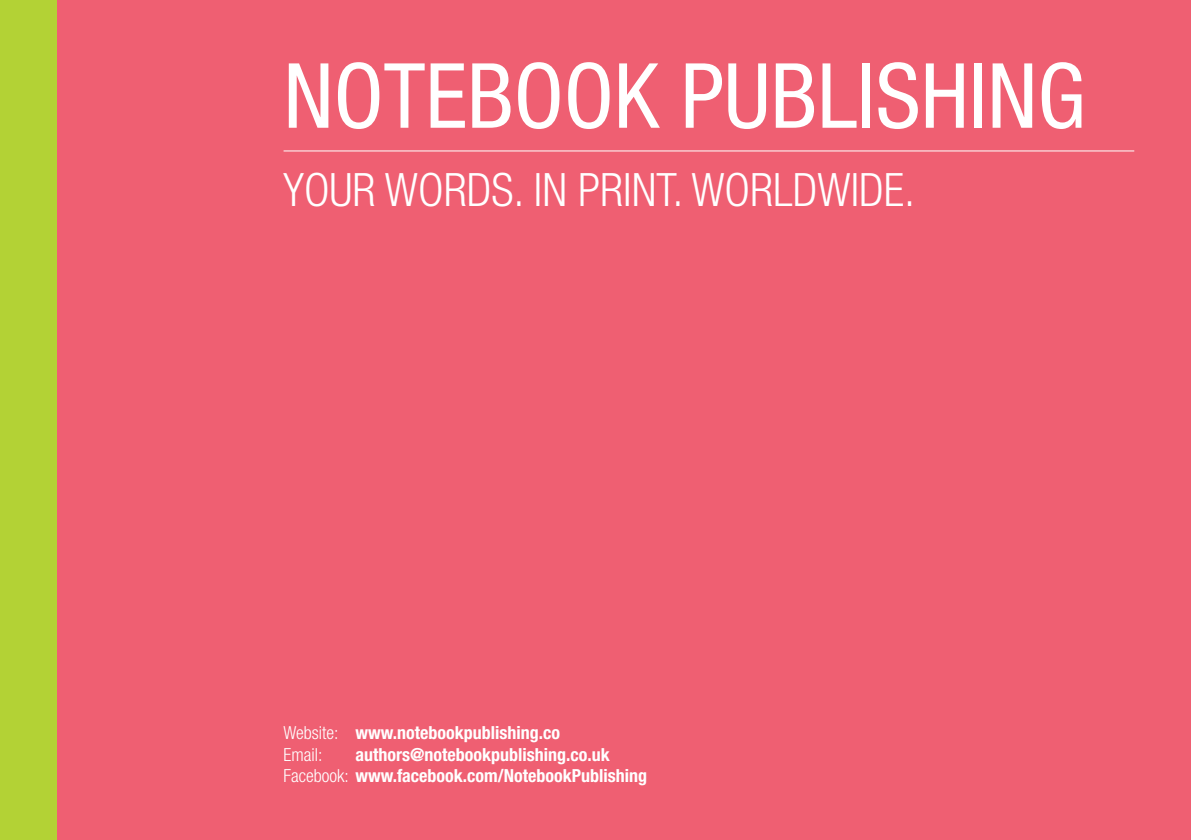
<style>
.page{position:relative;width:1191px;height:840px;background:#fff}
.page>*{position:absolute;margin:0;border:0;box-sizing:border-box;transform-origin:0 0}
.t1{font:condensed 90px "Helvetica Neue";color:#fff}
.t2{font:300 condensed 46px "Helvetica Neue";color:#fff}
.t3{font:700 condensed 18px/21.6px "Helvetica Neue";color:#fff}
.s1{font-weight:300}
</style>
<div class="page">
<div style="left:0;top:0;width:1191px;height:839px;background:#ef5f72"></div>
<hr style="left:283px;top:150px;width:851px;height:1px;background:#fff">
<div style="left:0;top:0;width:57px;height:839px;background:#b3d235"></div>
<h1 class="t1" style="left:283px;top:44px;width:803px">NOTEBOOK PUBLISHING</h1>
<h2 class="t2" style="left:283px;top:163px;width:633px">YOUR WORDS. IN PRINT. WORLDWIDE.</h2>
<p class="t3" style="left:283px;top:721px;width:278px"><span class="s1">Website:</span> www.notebookpublishing.co<br><span class="s1">Email:</span></p>
<p class="t3" style="left:283px;top:742px;width:365px;text-indent:72px">authors@notebookpublishing.co.uk<br><span class="s1">Facebook:</span> www.facebook.com/NotebookPublishing</p>
</div>
